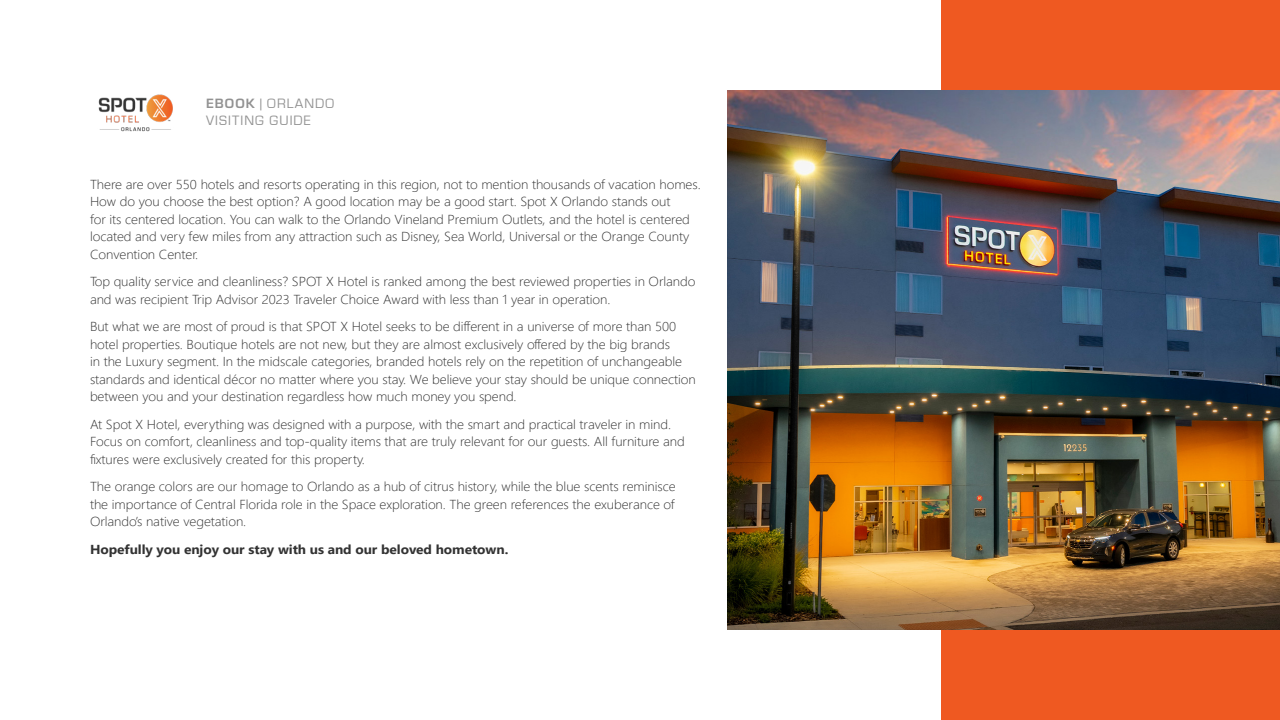
<style>
.page{position:relative;width:1280px;height:720px;background:#fff}
.page>*{position:absolute;margin:0;border:0;box-sizing:border-box;transform-origin:0 0}
.t1{font:14px/17.2px "Eurostile";letter-spacing:.08em;color:#929292}
.t2{font:300 13px/17.5px "Segoe UI";letter-spacing:-.005em;color:#333;scale:1.05 1}
.t3{font:700 13px "Segoe UI";letter-spacing:-.005em;color:#333;scale:1.05 1}
.s1{font-weight:700}
</style>
<div class="page">
<img style="left:98px;top:94px;width:75px;height:38px">
<div style="left:941px;top:0;width:339px;height:720px;background:#ef5921"></div>
<img style="left:728px;top:90px;width:552px;height:540px">
<p class="t1" style="left:206px;top:95px;width:130px"><span class="s1">EBOOK</span> | ORLANDO<br>VISITING GUIDE</p>
<p class="t2" style="left:90px;top:174px;width:583px">There are over 550 hotels and resorts operating in this region, not to mention thousands of vacation homes.<br>How do you choose the best option? A good location may be a good start. Spot X Orlando stands out<br>for its centered location. You can walk to the Orlando Vineland Premium Outlets, and the hotel is centered located and very few miles from any attraction such as Disney, Sea World, Universal or the Orange County Convention Center.</p>
<p class="t2" style="left:90px;top:272px;width:578px">Top quality service and cleanliness? SPOT X Hotel is ranked among the best reviewed properties in Orlando and was recipient Trip Advisor 2023 Traveler Choice Award with less than 1 year in operation.</p>
<p class="t2" style="left:90px;top:317px;width:578px">But what we are most of proud is that SPOT X Hotel seeks to be different in a universe of more than 500 hotel properties. Boutique hotels are not new, but they are almost exclusively offered by the big brands<br>in the Luxury segment. In the midscale categories, branded hotels rely on the repetition of unchangeable standards and identical décor no matter where you stay. We believe your stay should be unique connection between you and your destination regardless how much money you spend.</p>
<p class="t2" style="left:90px;top:414px;width:568px">At Spot X Hotel, everything was designed with a purpose, with the smart and practical traveler in mind.<br>Focus on comfort, cleanliness and top-quality items that are truly relevant for our guests. All furniture and fixtures were exclusively created for this property.</p>
<p class="t2" style="left:90px;top:477px;width:559px;text-align:justify">The orange colors are our homage to Orlando as a hub of citrus history, while the blue scents reminisce the importance of Central Florida role in the Space exploration. The green references the exuberance of Orlando’s native vegetation.</p>
<p class="t3" style="left:90px;top:537px;width:400px">Hopefully you enjoy our stay with us and our beloved hometown.</p>
</div>
